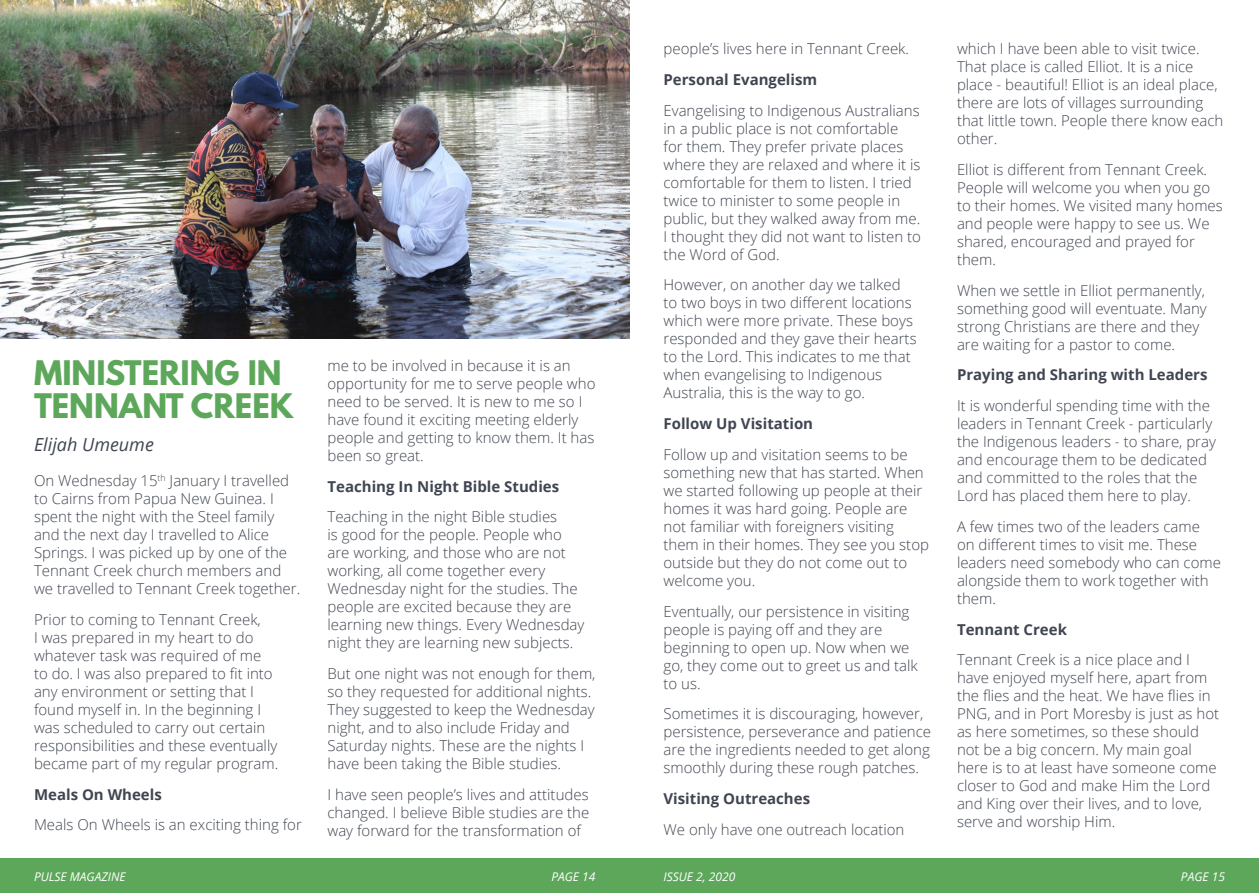
<style>
.page{position:relative;width:1259px;height:893px;background:#fff}
.page>*{position:absolute;margin:0;border:0;box-sizing:border-box;transform-origin:0 0}
.Calendar_Day_Names{font:700 30px/33px "League Spartan";color:#5da75b}
.Calendar_Day_Names-2{font:italic 18px "Open Sans";color:#404651}
.Calendar_Day_Names-3{font:300 15px/18px "Open Sans";color:#404651}
.Calendar_Day_Names-4{font:700 15px "Open Sans";color:#404651}
.t1{font:italic 12px "Open Sans";color:#fff}
</style>
<div class="page">
<div style="left:0;top:859px;width:629px;height:34px;background:#5da75b"></div>
<div style="left:629px;top:859px;width:630px;height:34px;background:#5da75b"></div>
<img style="left:0;top:0;width:629px;height:338px">
<p class="Calendar_Day_Names" style="left:34px;top:356px;width:261px">MINISTERING IN<br>TENNANT CREEK</p>
<p class="Calendar_Day_Names-2" style="left:34px;top:432px;width:121px">Elijah Umeume</p>
<p class="Calendar_Day_Names-3" style="left:34px;top:471px;width:268px">On Wednesday 15<sup>th</sup> January I travelled to Cairns from Papua New Guinea. I spent the night with the Steel family and the next day I travelled to Alice Springs. I was picked up by one of the Tennant Creek church members and we travelled to Tennant Creek together.</p>
<p class="Calendar_Day_Names-3" style="left:34px;top:610px;width:246px">Prior to coming to Tennant Creek,<br>I was prepared in my heart to do whatever task was required of me to do. I was also prepared to fit into any environment or setting that I found myself in. In the beginning I was scheduled to carry out certain responsibilities and these eventually became part of my regular program.</p>
<p class="Calendar_Day_Names-4" style="left:34px;top:784px;width:129px">Meals On Wheels</p>
<p class="Calendar_Day_Names-3" style="left:34px;top:816px;width:269px">Meals On Wheels is an exciting thing for</p>
<p class="Calendar_Day_Names-3" style="left:327px;top:356px;width:269px">me to be involved in because it is an opportunity for me to serve people who need to be served. It is new to me so I have found it exciting meeting elderly people and getting to know them. It has been so great.</p>
<p class="Calendar_Day_Names-4" style="left:327px;top:475px;width:233px">Teaching In Night Bible Studies</p>
<p class="Calendar_Day_Names-3" style="left:327px;top:507px;width:258px">Teaching in the night Bible studies<br>is good for the people. People who are working, and those who are not working, all come together every Wednesday night for the studies. The people are excited because they are learning new things. Every Wednesday night they are learning new subjects.</p>
<p class="Calendar_Day_Names-3" style="left:327px;top:664px;width:269px">But one night was not enough for them, so they requested for additional nights.<br>They suggested to keep the Wednesday night, and to also include Friday and Saturday nights. These are the nights I have been taking the Bible studies.</p>
<p class="Calendar_Day_Names-3" style="left:327px;top:785px;width:263px;text-align:justify">I have seen people’s lives and attitudes changed. I believe Bible studies are the way forward for the transformation of</p>
<p class="Calendar_Day_Names-3" style="left:663px;top:39px;width:247px">people’s lives here in Tennant Creek.</p>
<p class="Calendar_Day_Names-4" style="left:663px;top:69px;width:155px">Personal Evangelism</p>
<p class="Calendar_Day_Names-3" style="left:663px;top:101px;width:259px">Evangelising to Indigenous Australians in a public place is not comfortable for them. They prefer private places where they are relaxed and where it is comfortable for them to listen. I tried twice to minister to some people in public, but they walked away from me.<br>I thought they did not want to listen to the Word of God.</p>
<p class="Calendar_Day_Names-3" style="left:663px;top:275px;width:255px">However, on another day we talked to two boys in two different locations which were more private. These boys responded and they gave their hearts to the Lord. This indicates to me that when evangelising to Indigenous Australia, this is the way to go.</p>
<p class="Calendar_Day_Names-4" style="left:663px;top:413px;width:151px">Follow Up Visitation</p>
<p class="Calendar_Day_Names-3" style="left:663px;top:445px;width:267px">Follow up and visitation seems to be something new that has started. When we started following up people at their homes it was hard going. People are not familiar with foreigners visiting them in their homes. They see you stop outside but they do not come out to welcome you.</p>
<p class="Calendar_Day_Names-3" style="left:663px;top:602px;width:256px">Eventually, our persistence in visiting people is paying off and they are beginning to open up. Now when we go, they come out to greet us and talk to us.</p>
<p class="Calendar_Day_Names-3" style="left:663px;top:704px;width:269px">Sometimes it is discouraging, however, persistence, perseverance and patience are the ingredients needed to get along smoothly during these rough patches.</p>
<p class="Calendar_Day_Names-4" style="left:663px;top:788px;width:148px">Visiting Outreaches</p>
<p class="Calendar_Day_Names-3" style="left:663px;top:820px;width:242px">We only have one outreach location</p>
<p class="Calendar_Day_Names-3" style="left:957px;top:39px;width:268px">which I have been able to visit twice.<br>That place is called Elliot. It is a nice place - beautiful! Elliot is an ideal place, there are lots of villages surrounding that little town. People there know each other.</p>
<p class="Calendar_Day_Names-3" style="left:957px;top:160px;width:267px">Elliot is different from Tennant Creek.<br>People will welcome you when you go to their homes. We visited many homes and people were happy to see us. We shared, encouraged and prayed for them.</p>
<p class="Calendar_Day_Names-3" style="left:957px;top:281px;width:251px">When we settle in Elliot permanently, something good will eventuate. Many strong Christians are there and they are waiting for a pastor to come.</p>
<p class="Calendar_Day_Names-4" style="left:957px;top:364px;width:252px">Praying and Sharing with Leaders</p>
<p class="Calendar_Day_Names-3" style="left:957px;top:396px;width:260px">It is wonderful spending time with the leaders in Tennant Creek - particularly the Indigenous leaders - to share, pray and encourage them to be dedicated and committed to the roles that the Lord has placed them here to play.</p>
<p class="Calendar_Day_Names-3" style="left:957px;top:517px;width:265px">A few times two of the leaders came on different times to visit me. These leaders need somebody who can come alongside them to work together with them.</p>
<p class="Calendar_Day_Names-4" style="left:957px;top:618px;width:111px">Tennant Creek</p>
<p class="Calendar_Day_Names-3" style="left:957px;top:650px;width:264px">Tennant Creek is a nice place and I have enjoyed myself here, apart from the flies and the heat. We have flies in PNG, and in Port Moresby is just as hot as here sometimes, so these should not be a big concern. My main goal here is to at least have someone come closer to God and make Him the Lord and King over their lives, and to love, serve and worship Him.</p>
<p class="t1" style="left:34px;top:868px;width:93px">PULSE MAGAZINE</p>
<p class="t1" style="left:551px;top:868px;width:46px">PAGE 14</p>
<p class="t1" style="left:663px;top:868px;width:73px">ISSUE 2, 2020</p>
<p class="t1" style="left:1181px;top:868px;width:46px">PAGE 15</p>
</div>
